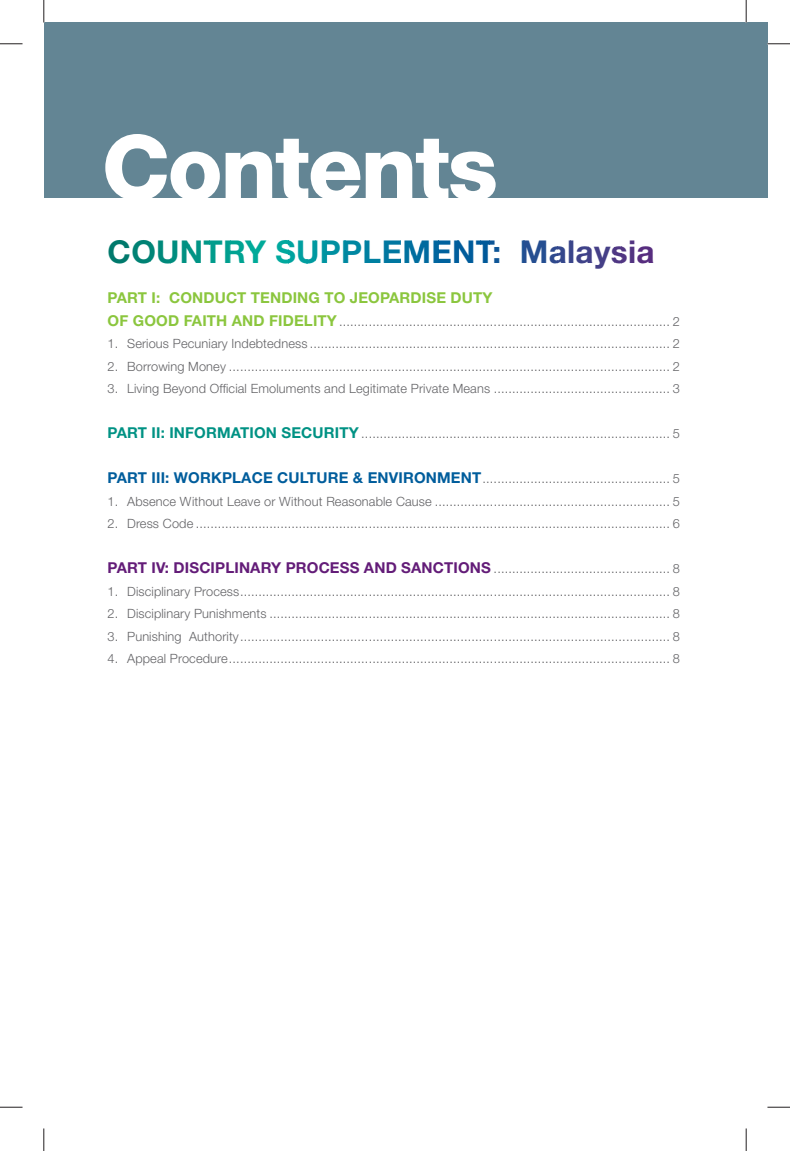
<style>
.page{position:relative;width:790px;height:1151px;background:#fff}
.page>*{position:absolute;margin:0;border:0;box-sizing:border-box;transform-origin:0 0}
.t1{font:800 90px "Helvetica Neue";letter-spacing:-.025em;color:#fff}
.t2{font:700 31.5px "Helvetica Neue";letter-spacing:.01em;color:#00796c}
.t3{font:700 15px "Helvetica Neue";letter-spacing:.01em;color:#8bc63e}
.t4{font:300 12.75px "Helvetica Neue";letter-spacing:.01em;color:#636366}
.s1{color:#008274}
.s2{color:#00897b}
.s3{color:#009182}
.s4{color:#009888}
.s5{color:#009f8f}
.s6{color:#00a695}
.s7{color:#00a99e}
.s8{color:#009fa0}
.s9{color:#0095a1}
.s10{color:#008ca1}
.s11{color:#0083a1}
.s12{color:#0077a0}
.s13{color:#00719f}
.s14{color:#00669f}
.s15{color:#005e9d}
.s16{color:#005a9a}
.s17{color:#0e5697}
.s18{color:#1d5193}
.s19{color:#2f498d}
.s20{color:#39468b}
.s21{color:#3f4289}
.s22{color:#453f87}
.s23{color:#4d3984}
.s24{color:#523481}
.s25{color:#572d7f}
.s26{font-weight:700;font-size:15px;color:#8bc63e}
.s27{font-weight:700;font-size:15px;color:#009284}
.s28{font-weight:700;font-size:15px;color:#005d9c}
.s29{font-weight:700;font-size:15px;color:#631c78}
</style>
<div class="page">
<div style="left:44px;top:22px;width:723px;height:176px;background:#638594"></div>
<svg style="left:0;top:44px;width:22px;height:1px"></svg>
<svg style="left:767px;top:44px;width:22px;height:1px"></svg>
<svg style="left:0;top:1106px;width:22px;height:1px"></svg>
<svg style="left:767px;top:1106px;width:22px;height:1px"></svg>
<svg style="left:44px;top:0;width:1px;height:22px"></svg>
<svg style="left:44px;top:1128px;width:1px;height:23px"></svg>
<svg style="left:745px;top:0;width:1px;height:22px"></svg>
<svg style="left:745px;top:1128px;width:1px;height:23px"></svg>
<h1 class="t1" style="left:101px;top:135px;width:397px">Contents</h1>
<h2 class="t2" style="left:108px;top:240px;width:548px">C<span class="s1">O</span><span class="s2">U</span><span class="s3">N</span><span class="s4">T</span><span class="s5">R</span><span class="s6">Y</span> <span class="s7">S</span><span class="s8">U</span><span class="s9">P</span><span class="s10">P</span><span class="s11">L</span><span class="s12">E</span><span class="s13">M</span><span class="s14">E</span><span class="s15">N</span><span class="s16">T</span><span class="s17">:</span> <span class="s18">M</span><span class="s19">a</span><span class="s20">l</span><span class="s21">a</span><span class="s22">y</span><span class="s23">s</span><span class="s24">i</span><span class="s25">a</span></h2>
<p class="t3" style="left:108px;top:292px;width:386px">PART I: CONDUCT TENDING TO JEOPARDISE DUTY</p>
<p class="t4" style="left:108px;top:317px;width:573px"><span class="s26">OF GOOD FAITH AND FIDELITY</span> .......................................................................................... 2</p>
<p class="t4" style="left:108px;top:339px;width:573px">1. Serious Pecuniary Indebtedness .................................................................................................. 2</p>
<p class="t4" style="left:108px;top:362px;width:573px">2. Borrowing Money ........................................................................................................................ 2</p>
<p class="t4" style="left:108px;top:384px;width:573px">3. Living Beyond Official Emoluments and Legitimate Private Means ................................................ 3</p>
<p class="t4" style="left:108px;top:429px;width:573px"><span class="s27">PART II: INFORMATION SECURITY</span> .................................................................................... 5</p>
<p class="t4" style="left:108px;top:474px;width:573px"><span class="s28">PART III: WORKPLACE CULTURE &amp; ENVIRONMENT</span> ................................................... 5</p>
<p class="t4" style="left:108px;top:497px;width:573px">1. Absence Without Leave or Without Reasonable Cause ................................................................ 5</p>
<p class="t4" style="left:108px;top:519px;width:573px">2. Dress Code ................................................................................................................................. 6</p>
<p class="t4" style="left:108px;top:564px;width:573px"><span class="s29">PART IV: DISCIPLINARY PROCESS AND SANCTIONS</span> ................................................ 8</p>
<p class="t4" style="left:108px;top:587px;width:573px">1. Disciplinary Process ..................................................................................................................... 8</p>
<p class="t4" style="left:108px;top:609px;width:573px">2. Disciplinary Punishments ............................................................................................................. 8</p>
<p class="t4" style="left:108px;top:632px;width:573px">3. Punishing Authority ..................................................................................................................... 8</p>
<p class="t4" style="left:108px;top:654px;width:573px">4. Appeal Procedure ........................................................................................................................ 8</p>
</div>
